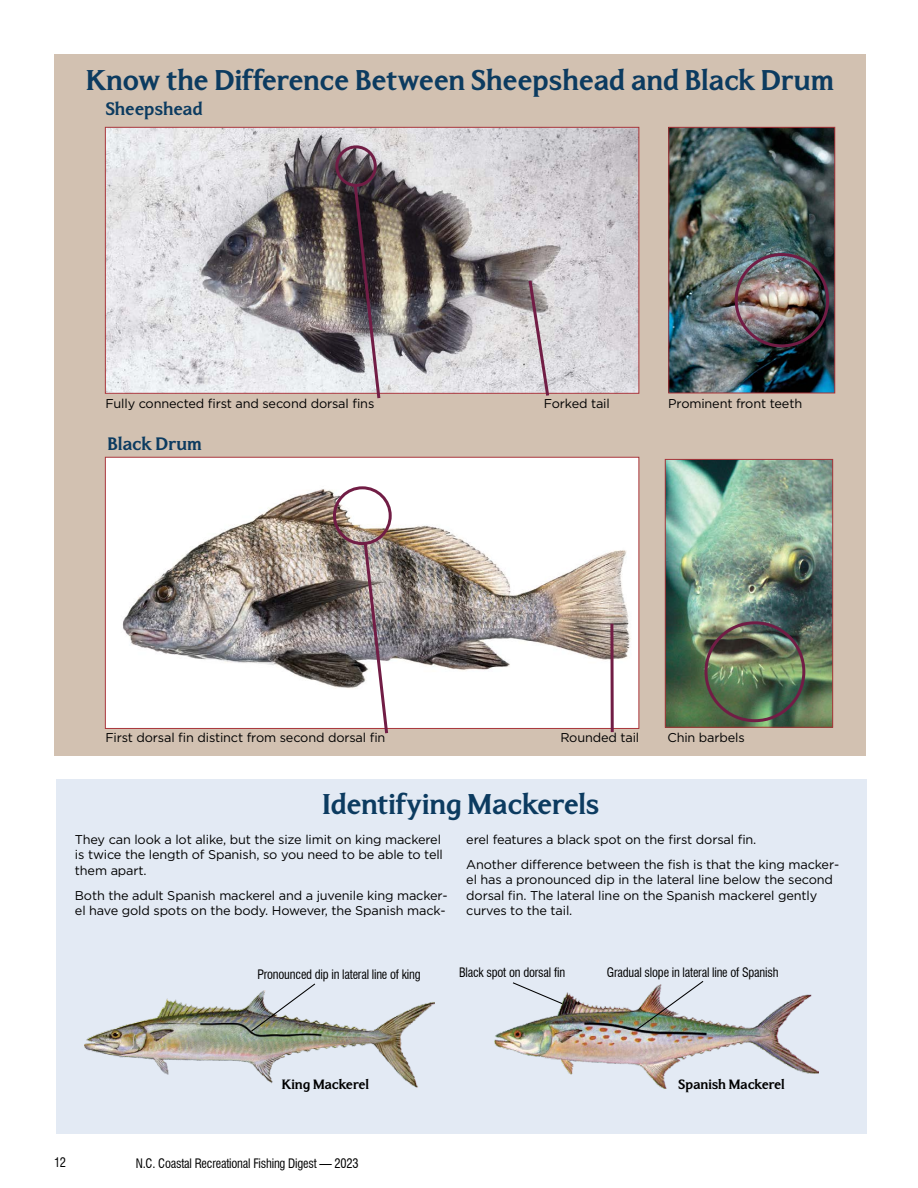
<style>
.page{position:relative;width:918px;height:1188px;background:#fff}
.page>*{position:absolute;margin:0;border:0;box-sizing:border-box;transform-origin:0 0}
.t1{font:700 28.5px "North Carolina";letter-spacing:-.01em;color:#0c3b60}
.t2{font:700 18px "North Carolina";letter-spacing:-.01em;color:#0c3b60}
.t3{font:700 13.5px "North Carolina";letter-spacing:-.01em;color:#000}
.t4{font:12.75px/15.5px "Gotham";letter-spacing:-.01em;color:#000}
.t5{font:condensed 12.75px "Swiss 721 BT";letter-spacing:-.015em;color:#000}
</style>
<div class="page">
<div style="left:56px;top:780px;width:810px;height:354px;background:#e3eaf4"></div>
<div style="left:54px;top:54px;width:811px;height:702px;background:#d2c1b1"></div>
<img style="left:107px;top:129px;width:530px;height:263px">
<div style="left:105px;top:127px;width:534px;height:267px;border:1px solid #a93439"></div>
<img style="left:670px;top:129px;width:163px;height:262px">
<div style="left:668px;top:127px;width:167px;height:266px;border:1px solid #a93439"></div>
<img style="left:107px;top:459px;width:530px;height:268px">
<div style="left:105px;top:457px;width:534px;height:272px;border:1px solid #a93439"></div>
<img style="left:667px;top:461px;width:164px;height:265px">
<div style="left:665px;top:459px;width:168px;height:269px;border:1px solid #a93439"></div>
<svg style="left:352px;top:181px;width:30px;height:218px;background:#65575e"></svg>
<div style="left:335px;top:145px;width:42px;height:42px;border:3px solid #711d45;border-radius:50%"></div>
<svg style="left:527px;top:277px;width:24px;height:119px;background:#c4b6bd"></svg>
<svg style="left:362px;top:540px;width:28px;height:194px;background:#b9acb0"></svg>
<div style="left:333px;top:486px;width:59px;height:59px;border:3px solid #711d45;border-radius:50%"></div>
<svg style="left:610px;top:624px;width:4px;height:108px"></svg>
<div style="left:704px;top:621px;width:101px;height:101px;border:3px solid #711d45;border-radius:50%"></div>
<div style="left:735px;top:253px;width:94px;height:94px;border:3px solid #711d45;border-radius:50%"></div>
<img style="left:85px;top:998px;width:350px;height:90px">
<img style="left:494px;top:992px;width:324px;height:97px">
<svg style="left:512px;top:982px;width:52px;height:23px"></svg>
<img style="left:635px;top:981px;width:70px;height:50px">
<img style="left:250px;top:983px;width:66px;height:50px">
<h1 class="t1" style="left:86px;top:67px;width:749px">Know the Difference Between Sheepshead and Black Drum</h1>
<h2 class="t2" style="left:105px;top:100px;width:99px">Sheepshead</h2>
<p class="t4" style="left:105px;top:395px;width:270px">Fully connected first and second dorsal fins</p>
<h2 class="t2" style="left:108px;top:435px;width:96px">Black Drum</h2>
<p class="t4" style="left:544px;top:396px;width:68px">Forked tail</p>
<p class="t4" style="left:668px;top:395px;width:135px">Prominent front teeth</p>
<p class="t4" style="left:105px;top:730px;width:282px">First dorsal fin distinct from second dorsal fin</p>
<p class="t4" style="left:560px;top:730px;width:80px">Rounded tail</p>
<h1 class="t1" style="left:323px;top:791px;width:279px">Identifying Mackerels</h1>
<p class="t4" style="left:667px;top:730px;width:79px">Chin barbels</p>
<p class="t4" style="left:75px;top:831px;width:370px">They can look a lot alike, but the size limit on king mackerel is twice the length of Spanish, so you need to be able to tell them apart.</p>
<p class="t4" style="left:75px;top:887px;width:374px">Both the adult Spanish mackerel and a juvenile king macker&shy;el have gold spots on the body. However, the Spanish mack-</p>
<p class="t4" style="left:466px;top:827px;width:374px;line-height:24.9px">erel features a black spot on the first dorsal fin.<br>Another difference between the fish is that the king macker-</p>
<p class="t4" style="left:466px;top:872px;width:368px">el has a pronounced dip in the lateral line below the second dorsal fin. The lateral line on the Spanish mackerel gently curves to the tail.</p>
<p class="t5" style="left:258px;top:967px;width:165px">Pronounced dip in lateral line of king</p>
<p class="t5" style="left:459px;top:965px;width:108px">Black spot on dorsal fin</p>
<p class="t5" style="left:607px;top:965px;width:173px">Gradual slope in lateral line of Spanish</p>
<p class="t3" style="left:282px;top:1078px;width:89px">King Mackerel</p>
<p class="t5" style="left:54px;top:1155px;width:14px">12</p>
<p class="t5" style="left:136px;top:1155px;width:224px">N.C. Coastal Recreational Fishing Digest — 2023</p>
<p class="t3" style="left:678px;top:1078px;width:108px">Spanish Mackerel</p>
</div>
